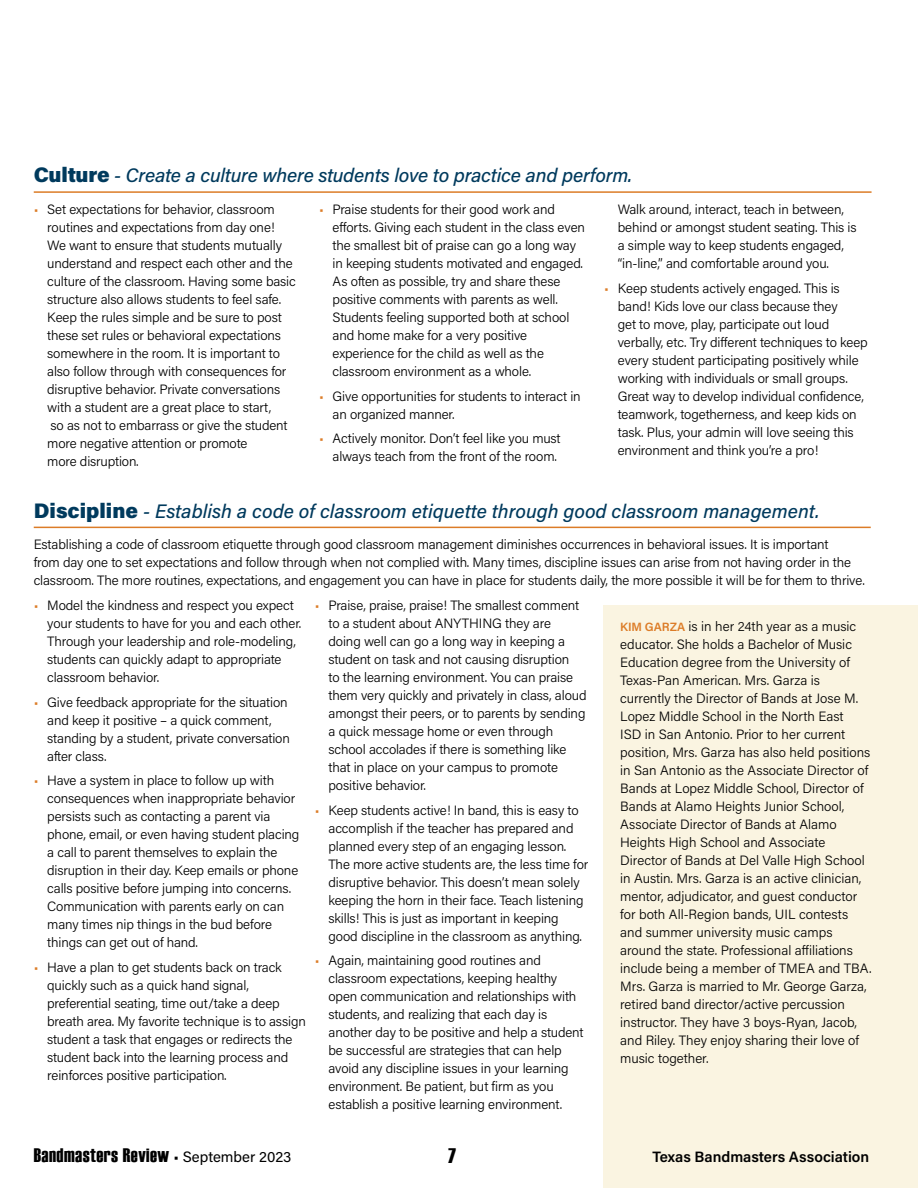
<style>
.page{position:relative;width:918px;height:1188px;background:#fff}
.page>*{position:absolute;margin:0;border:0;box-sizing:border-box;transform-origin:0 0}
.t1{font:21px "Haettenschweiler";color:#000}
.t2{font:italic 500 19.5px "Acumin Pro";letter-spacing:-.005em;color:#003a5d}
.t3{font:19.5px "Haettenschweiler";letter-spacing:.025em;color:#000}
.t4{font:600 15px "Acumin Pro";color:#000}
.t5{font:300 13.5px/18px "Acumin Pro";letter-spacing:-.01em;color:#000}
.s1{font-weight:900;font-style:normal;font-size:21px}
.s2{color:#dc7c27}
.s3{font-weight:600;font-size:12px;color:#dc7c27}
.s4{font-family:"Acumin Pro";font-size:15px}
</style>
<div class="page">
<div style="left:604px;top:606px;width:314px;height:582px;background:#faf4e1"></div>
<hr style="left:34px;top:191px;width:838px;height:2px;background:#dc7c27">
<hr style="left:34px;top:527px;width:837px;height:1px;background:#dc7c27">
<h2 class="t2" style="left:34px;top:162px;width:600px"><span class="s1">Culture</span> - Create a culture where students love to practice and perform.</h2>
<p class="t5" style="left:47px;top:200px;width:250px;text-indent:-14px"><span class="s2">•</span> Set expectations for behavior, classroom routines and expectations from day one!<br>We want to ensure that students mutually understand and respect each other and the culture of the classroom. Having some basic structure also allows students to feel safe.<br>Keep the rules simple and be sure to post these set rules or behavioral expectations somewhere in the room. It is important to also follow through with consequences for disruptive behavior. Private conversations with a student are a great place to start,<br>so as not to embarrass or give the student more negative attention or promote<br>more disruption.</p>
<p class="t5" style="left:333px;top:200px;width:254px;text-indent:-14px"><span class="s2">•</span> Praise students for their good work and efforts. Giving each student in the class even the smallest bit of praise can go a long way in keeping students motivated and engaged.<br>As often as possible, try and share these positive comments with parents as well.<br>Students feeling supported both at school and home make for a very positive experience for the child as well as the classroom environment as a whole.</p>
<p class="t5" style="left:618px;top:200px;width:240px">Walk around, interact, teach in between, behind or amongst student seating. This is a simple way to keep students engaged, “in-line,” and comfortable around you.</p>
<p class="t5" style="left:618px;top:278px;width:251px;text-indent:-14px"><span class="s2">•</span> Keep students actively engaged. This is band! Kids love our class because they<br>get to move, play, participate out loud verbally, etc. Try different techniques to keep every student participating positively while working with individuals or small groups.<br>Great way to develop individual confidence, teamwork, togetherness, and keep kids on task. Plus, your admin will love seeing this environment and think you’re a pro!</p>
<p class="t5" style="left:333px;top:386px;width:250px;text-indent:-14px"><span class="s2">•</span> Give opportunities for students to interact in an organized manner.</p>
<p class="t5" style="left:319px;top:429px;width:243px;text-align:right"><span class="s2">•</span> Actively monitor. Don’t feel like you must always teach from the front of the room.</p>
<h2 class="t2" style="left:34px;top:497px;width:787px"><span class="s1">Discipline</span> - Establish a code of classroom etiquette through good classroom management.</h2>
<p class="t5" style="left:34px;top:535px;width:833px">Establishing a code of classroom etiquette through good classroom management diminishes occurrences in behavioral issues. It is important<br>from day one to set expectations and follow through when not complied with. Many times, discipline issues can arise from not having order in the classroom. The more routines, expectations, and engagement you can have in place for students daily, the more possible it will be for them to thrive.</p>
<p class="t5" style="left:47px;top:596px;width:256px;text-indent:-14px"><span class="s2">•</span> Model the kindness and respect you expect your students to have for you and each other.<br>Through your leadership and role-modeling, students can quickly adapt to appropriate classroom behavior.</p>
<p class="t5" style="left:47px;top:692px;width:244px;text-indent:-14px"><span class="s2">•</span> Give feedback appropriate for the situation and keep it positive – a quick comment, standing by a student, private conversation after class.</p>
<p class="t5" style="left:47px;top:771px;width:254px;text-indent:-14px"><span class="s2">•</span> Have a system in place to follow up with consequences when inappropriate behavior persists such as contacting a parent via phone, email, or even having student placing a call to parent themselves to explain the disruption in their day. Keep emails or phone calls positive before jumping into concerns.<br>Communication with parents early on can many times nip things in the bud before things can get out of hand.</p>
<p class="t5" style="left:47px;top:958px;width:260px;text-indent:-14px"><span class="s2">•</span> Have a plan to get students back on track quickly such as a quick hand signal, preferential seating, time out/take a deep breath area. My favorite technique is to assign student a task that engages or redirects the student back into the learning process and reinforces positive participation.</p>
<p class="t5" style="left:328px;top:596px;width:260px;text-indent:-14px"><span class="s2">•</span> Praise, praise, praise! The smallest comment to a student about ANYTHING they are doing well can go a long way in keeping a student on task and not causing disruption<br>to the learning environment. You can praise them very quickly and privately in class, aloud amongst their peers, or to parents by sending a quick message home or even through school accolades if there is something like that in place on your campus to promote positive behavior.</p>
<p class="t5" style="left:328px;top:800px;width:261px;text-indent:-14px"><span class="s2">•</span> Keep students active! In band, this is easy to accomplish if the teacher has prepared and planned every step of an engaging lesson.<br>The more active students are, the less time for disruptive behavior. This doesn’t mean solely keeping the horn in their face. Teach listening skills! This is just as important in keeping good discipline in the classroom as anything.</p>
<p class="t5" style="left:328px;top:951px;width:257px;text-indent:-14px"><span class="s2">•</span> Again, maintaining good routines and classroom expectations, keeping healthy open communication and relationships with students, and realizing that each day is another day to be positive and help a student be successful are strategies that can help avoid any discipline issues in your learning environment. Be patient, but firm as you establish a positive learning environment.</p>
<p class="t5" style="left:620px;top:617px;width:253px"><span class="s3">KIM GARZA</span> is in her 24th year as a music educator. She holds a Bachelor of Music Education degree from the University of Texas-Pan American. Mrs. Garza is currently the Director of Bands at Jose M.<br>Lopez Middle School in the North East<br>ISD in San Antonio. Prior to her current position, Mrs. Garza has also held positions in San Antonio as the Associate Director of Bands at Lopez Middle School, Director of Bands at Alamo Heights Junior School, Associate Director of Bands at Alamo Heights High School and Associate Director of Bands at Del Valle High School in Austin. Mrs. Garza is an active clinician, mentor, adjudicator, and guest conductor for both All-Region bands, UIL contests and summer university music camps around the state. Professional affiliations include being a member of TMEA and TBA.<br>Mrs. Garza is married to Mr. George Garza, retired band director/active percussion instructor. They have 3 boys-Ryan, Jacob, and Riley. They enjoy sharing their love of music together.</p>
<h2 class="t3" style="left:34px;top:1144px;width:259px">Bandmasters Review <span class="s4">• September 2023</span></h2>
<h1 class="t1" style="left:448px;top:1144px;width:9px">7</h1>
<p class="t4" style="left:652px;top:1146px;width:218px">Texas Bandmasters Association</p>
</div>
